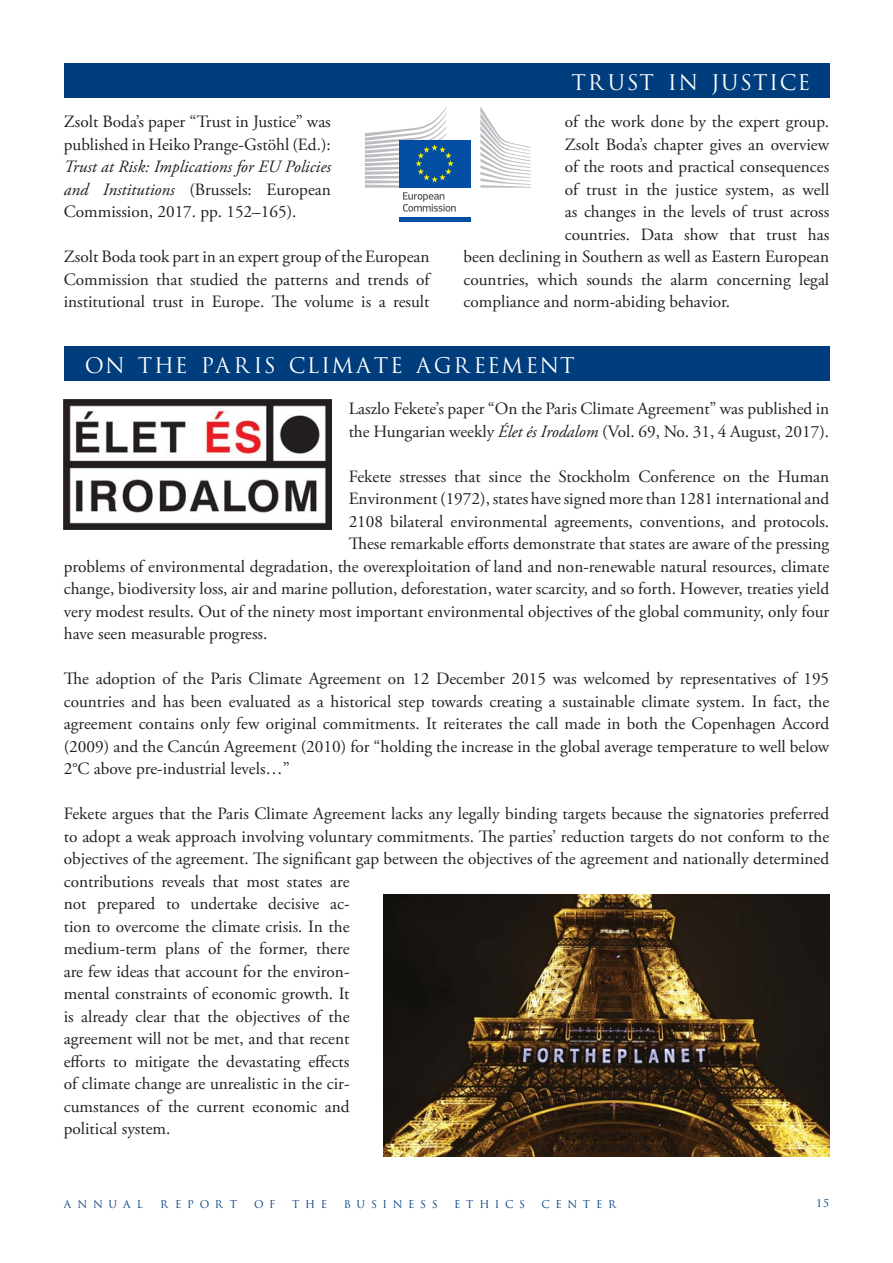
<style>
.page{position:relative;width:893px;height:1263px;background:#fff}
.page>*{position:absolute;margin:0;border:0;box-sizing:border-box;transform-origin:0 0}
.t1{font:21px "Trajan PFL";letter-spacing:.16em;color:#fff}
.t2{font:17.25px/22.5px "Adobe Garamond Pro";color:#231f20}
.t3{font:italic 17.25px/22.5px "Adobe Garamond Pro";color:#231f20;text-align:justify}
.t4{font:10.5px "Trajan PFL";letter-spacing:.64em;color:#003d7d}
.t5{font:10.5px "Trajan Pro";color:#003d7d}
.s1{font-style:normal}
.s2{font-style:italic}
</style>
<div class="page">
<div style="left:64px;top:64px;width:765px;height:34px;background:#003d7d"></div>
<div style="left:64px;top:347px;width:765px;height:34px;background:#003d7d"></div>
<div style="left:399px;top:140px;width:71px;height:48px;background:#034ea2"></div>
<hr style="left:399px;top:217px;width:71px;height:4px;background:#034ea2">
<svg style="left:480px;top:106px;width:51px;height:82px"></svg>
<svg style="left:365px;top:107px;width:91px;height:105px"></svg>
<img style="left:64px;top:400px;width:268px;height:130px">
<img style="left:384px;top:895px;width:445px;height:262px">
<p class="t2" style="left:64px;top:112px;width:269px">Zsolt Boda’s paper “Trust in Justice” was published in Heiko Prange-Gstöhl (Ed.):</p>
<p class="t3" style="left:64px;top:157px;width:269px">Trust at Risk: Implications for EU Policies and Institutions <span class="s1">(Brussels: European Commission, 2017. pp. 152–165).</span></p>
<p class="t2" style="left:64px;top:247px;width:367px;text-align:justify">Zsolt Boda took part in an expert group of the European Commission that studied the patterns and trends of institutional trust in Europe. The volume is a result</p>
<p class="t1" style="left:571px;top:70px;width:238px">TRUST IN JUSTICE</p>
<p class="t2" style="left:565px;top:112px;width:266px">of the work done by the expert group.</p>
<p class="t2" style="left:565px;top:135px;width:266px">Zsolt Boda’s chapter gives an overview</p>
<p class="t2" style="left:565px;top:157px;width:266px">of the roots and practical consequences</p>
<p class="t2" style="left:565px;top:180px;width:266px">of trust in the justice system, as well</p>
<p class="t2" style="left:565px;top:202px;width:266px">as changes in the levels of trust across</p>
<p class="t2" style="left:565px;top:225px;width:266px">countries. Data show that trust has</p>
<p class="t2" style="left:464px;top:247px;width:367px">been declining in Southern as well as Eastern European</p>
<p class="t2" style="left:464px;top:270px;width:367px">countries, which sounds the alarm concerning legal</p>
<p class="t2" style="left:464px;top:292px;width:268px">compliance and norm-abiding behavior.</p>
<p class="t1" style="left:85px;top:353px;width:490px">ON THE PARIS CLIMATE AGREEMENT</p>
<p class="t2" style="left:349px;top:399px;width:482px">Laszlo Fekete’s paper “On the Paris Climate Agreement” was published in the Hungarian weekly <span class="s2">Élet és Irodalom</span> (Vol. 69, No. 31, 4 August, 2017).</p>
<p class="t2" style="left:349px;top:467px;width:482px">Fekete stresses that since the Stockholm Conference on the Human</p>
<p class="t2" style="left:349px;top:489px;width:482px">Environment (1972), states have signed more than 1281 international and</p>
<p class="t2" style="left:349px;top:512px;width:482px">2108 bilateral environmental agreements, conventions, and protocols.</p>
<p class="t2" style="left:349px;top:534px;width:482px">These remarkable efforts demonstrate that states are aware of the pressing</p>
<p class="t2" style="left:64px;top:557px;width:767px">problems of environmental degradation, the overexploitation of land and non-renewable natural resources, climate</p>
<p class="t2" style="left:64px;top:579px;width:767px">change, biodiversity loss, air and marine pollution, deforestation, water scarcity, and so forth. However, treaties yield</p>
<p class="t2" style="left:64px;top:602px;width:767px">very modest results. Out of the ninety most important environmental objectives of the global community, only four</p>
<p class="t2" style="left:64px;top:624px;width:205px">have seen measurable progress.</p>
<p class="t2" style="left:64px;top:669px;width:767px;text-align:justify">The adoption of the Paris Climate Agreement on 12 December 2015 was welcomed by representatives of 195 countries and has been evaluated as a historical step towards creating a sustainable climate system. In fact, the agreement contains only few original commitments. It reiterates the call made in both the Copenhagen Accord (2009) and the Cancún Agreement (2010) for “holding the increase in the global average temperature to well below 2°C above pre-industrial levels…”</p>
<p class="t2" style="left:64px;top:804px;width:767px">Fekete argues that the Paris Climate Agreement lacks any legally binding targets because the signatories preferred to adopt a weak approach involving voluntary commitments. The parties’ reduction targets do not conform to the objectives of the agreement. The significant gap between the objectives of the agreement and nationally determined contributions reveals that most states are<br>not prepared to undertake decisive ac-<br>tion to overcome the climate crisis. In the<br>medium-term plans of the former, there<br>are few ideas that account for the environ-<br>mental constraints of economic growth. It<br>is already clear that the objectives of the<br>agreement will not be met, and that recent<br>efforts to mitigate the devastating effects<br>of climate change are unrealistic in the cir-<br>cumstances of the current economic and<br>political system.</p>
<p class="t4" style="left:64px;top:1198px;width:80px">ANNUAL</p>
<p class="t4" style="left:160px;top:1198px;width:77px">REPORT</p>
<p class="t4" style="left:254px;top:1198px;width:22px">O F</p>
<p class="t4" style="left:292px;top:1198px;width:35px">THE</p>
<p class="t4" style="left:344px;top:1198px;width:94px">BUSINESS</p>
<p class="t4" style="left:454px;top:1198px;width:71px">ETHICS</p>
<p class="t4" style="left:542px;top:1198px;width:76px">CENTER</p>
<p class="t5" style="left:816px;top:1197px;width:15px">15</p>
</div>
